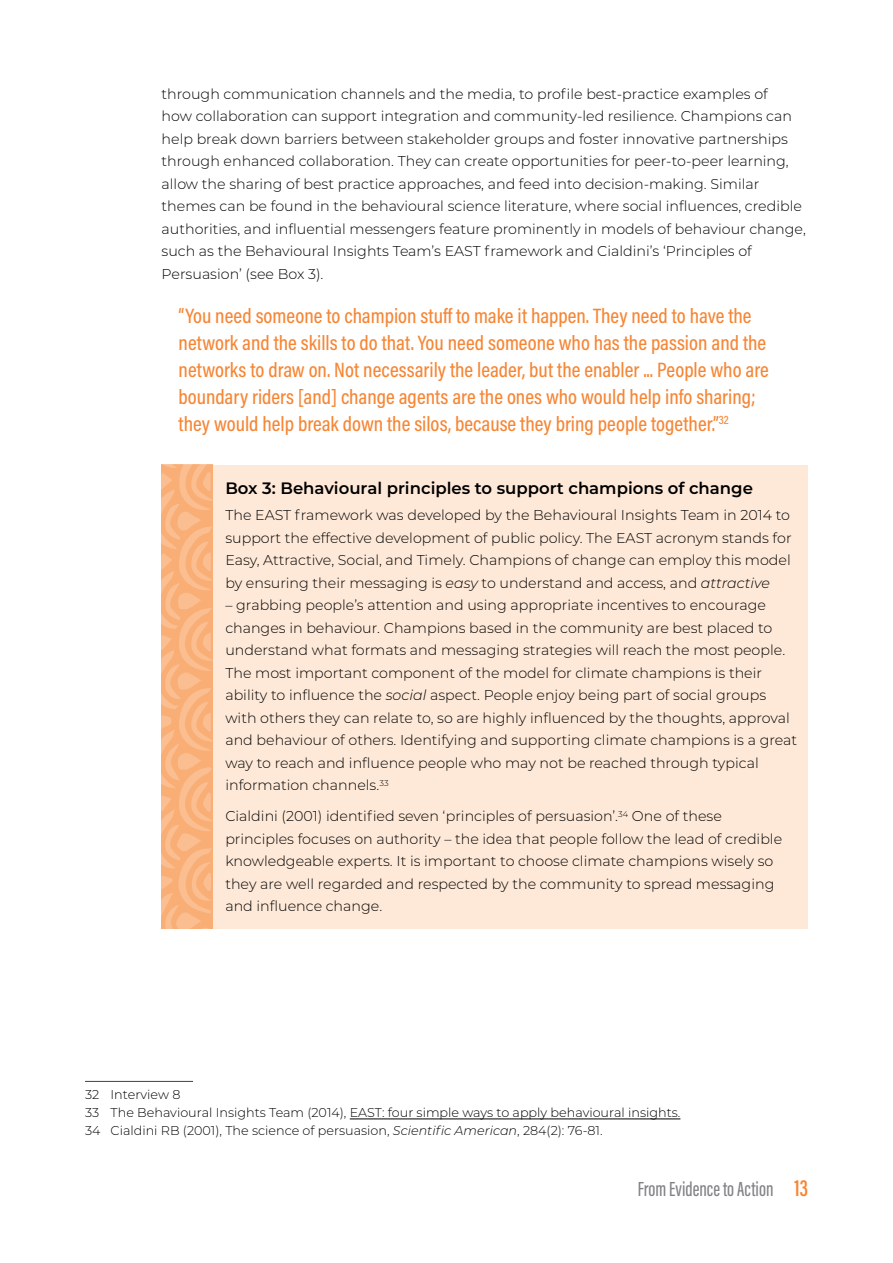
<style>
.page{position:relative;width:893px;height:1263px;background:#fff}
.page>*{position:absolute;margin:0;border:0;box-sizing:border-box;transform-origin:0 0}
.t1{font:500 21px/27px "Acumin Pro Cond";color:#f68635}
.t2{font:500 21px "Acumin Pro Extra Cond";color:#808285}
.t3{font:600 16.5px "Montserrat";color:#000}
.t4{font:300 14.25px/22.5px "Montserrat";color:#000}
.t5{font:300 12.75px/18px "Montserrat";color:#000}
.s1{font-style:italic}
.s2{font-weight:600;font-size:24px;color:#f68635}
</style>
<div class="page">
<div style="left:162px;top:465px;width:646px;height:463px;background:#fee9d8"></div>
<hr style="left:85px;top:1081px;width:108px;height:1px;background:#414042">
<hr style="left:350px;top:1119px;width:330px;height:1px;background:#000">
<svg style="left:162px;top:464px;width:51px;height:465px"></svg>
<p class="t4" style="left:162px;top:82px;width:646px">through communication channels and the media, to profile best-practice examples of<br>how collaboration can support integration and community-led resilience. Champions can help break down barriers between stakeholder groups and foster innovative partnerships through enhanced collaboration. They can create opportunities for peer-to-peer learning, allow the sharing of best practice approaches, and feed into decision-making. Similar themes can be found in the behavioural science literature, where social influences, credible authorities, and influential messengers feature prominently in models of behaviour change, such as the Behavioural Insights Team’s EAST framework and Cialdini’s ‘Principles of Persuasion’ (see Box 3).</p>
<p class="t1" style="left:179px;top:302px;width:592px">“You need someone to champion stuff to make it happen. They need to have the network and the skills to do that. You need someone who has the passion and the networks to draw on. Not necessarily the leader, but the enabler ... People who are boundary riders [and] change agents are the ones who would help info sharing; they would help break down the silos, because they bring people together.”<sup>32</sup></p>
<p class="t3" style="left:225px;top:476px;width:529px">Box 3: Behavioural principles to support champions of change</p>
<p class="t4" style="left:225px;top:504px;width:568px;text-align:justify">The EAST framework was developed by the Behavioural Insights Team in 2014 to support the effective development of public policy. The EAST acronym stands for Easy, Attractive, Social, and Timely. Champions of change can employ this model by ensuring their messaging is <span class="s1">easy</span> to understand and access, and <span class="s1">attractive</span></p>
<p class="t4" style="left:225px;top:594px;width:573px">– grabbing people’s attention and using appropriate incentives to encourage changes in behaviour. Champions based in the community are best placed to understand what formats and messaging strategies will reach the most people.<br>The most important component of the model for climate champions is their ability to influence the <span class="s1">social</span> aspect. People enjoy being part of social groups with others they can relate to, so are highly influenced by the thoughts, approval and behaviour of others. Identifying and supporting climate champions is a great way to reach and influence people who may not be reached through typical information channels.<sup>33</sup></p>
<p class="t4" style="left:225px;top:805px;width:558px">Cialdini (2001) identified seven ‘principles of persuasion’.<sup>34</sup> One of these principles focuses on authority – the idea that people follow the lead of credible knowledgeable experts. It is important to choose climate champions wisely so they are well regarded and respected by the community to spread messaging and influence change.</p>
<p class="t5" style="left:85px;top:1085px;width:597px">32 Interview 8<br>33 The Behavioural Insights Team (2014), EAST: four simple ways to apply behavioural insights.<br>34 Cialdini RB (2001), The science of persuasion, <span class="s1">Scientific American</span>, 284(2): 76-81.</p>
<h1 class="t2" style="left:638px;top:1176px;width:172px">From Evidence to Action <span class="s2">13</span></h1>
</div>
